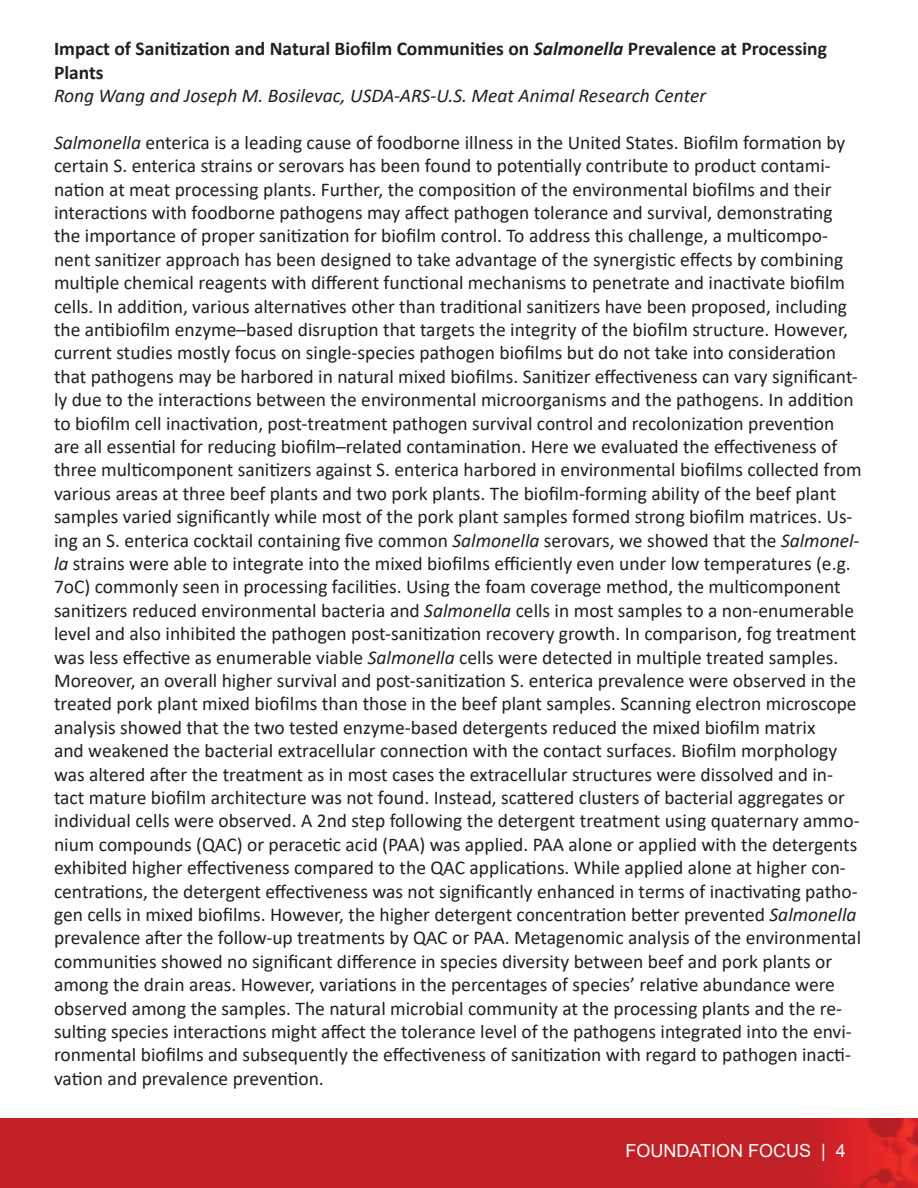
<style>
.page{position:relative;width:918px;height:1188px;background:#fff}
.page>*{position:absolute;margin:0;border:0;box-sizing:border-box;transform-origin:0 0}
.t1{font:19.5px/23.4px "Calibri";color:#231f20}
.t2{font:700 19.5px/23.4px "Calibri";color:#231f20}
.t3{font:italic 19.5px "Calibri";color:#231f20}
.t4{font:18px "Arial";color:#fff}
.s1{font-style:italic}
</style>
<div class="page">
<img style="left:0;top:1119px;width:918px;height:69px">
<p class="t2" style="left:54px;top:37px;width:774px">Impact of Sanitization and Natural Biofilm Communities on <span class="s1">Salmonella</span> Prevalence at Processing<br>Plants</p>
<p class="t3" style="left:54px;top:82px;width:654px">Rong Wang and Joseph M. Bosilevac, USDA-ARS-U.S. Meat Animal Research Center</p>
<p class="t1" style="left:54px;top:130px;width:809px"><span class="s1">Salmonella</span> enterica is a leading cause of foodborne illness in the United States. Biofilm formation by certain S. enterica strains or serovars has been found to potentially contribute to product contami&shy;nation at meat processing plants. Further, the composition of the environmental biofilms and their interactions with foodborne pathogens may affect pathogen tolerance and survival, demonstrating the importance of proper sanitization for biofilm control. To address this challenge, a multicompo&shy;nent sanitizer approach has been designed to take advantage of the synergistic effects by combining multiple chemical reagents with different functional mechanisms to penetrate and inactivate biofilm cells. In addition, various alternatives other than traditional sanitizers have been proposed, including the antibiofilm enzyme–based disruption that targets the integrity of the biofilm structure. However, current studies mostly focus on single-species pathogen biofilms but do not take into consideration that pathogens may be harbored in natural mixed biofilms. Sanitizer effectiveness can vary significant&shy;ly due to the interactions between the environmental microorganisms and the pathogens. In addition to biofilm cell inactivation, post-treatment pathogen survival control and recolonization prevention are all essential for reducing biofilm–related contamination. Here we evaluated the effectiveness of three multicomponent sanitizers against S. enterica harbored in environmental biofilms collected from various areas at three beef plants and two pork plants. The biofilm-forming ability of the beef plant samples varied significantly while most of the pork plant samples formed strong biofilm matrices. Us&shy;ing an S. enterica cocktail containing five common <span class="s1">Salmonella</span> serovars, we showed that the <span class="s1">Salmonel&shy;la</span> strains were able to integrate into the mixed biofilms efficiently even under low temperatures (e.g.<br>7oC) commonly seen in processing facilities. Using the foam coverage method, the multicomponent sanitizers reduced environmental bacteria and <span class="s1">Salmonella</span> cells in most samples to a non-enumerable level and also inhibited the pathogen post-sanitization recovery growth. In comparison, fog treatment was less effective as enumerable viable <span class="s1">Salmonella</span> cells were detected in multiple treated samples.<br>Moreover, an overall higher survival and post-sanitization S. enterica prevalence were observed in the treated pork plant mixed biofilms than those in the beef plant samples. Scanning electron microscope analysis showed that the two tested enzyme-based detergents reduced the mixed biofilm matrix<br>and weakened the bacterial extracellular connection with the contact surfaces. Biofilm morphology was altered after the treatment as in most cases the extracellular structures were dissolved and in&shy;tact mature biofilm architecture was not found. Instead, scattered clusters of bacterial aggregates or individual cells were observed. A 2nd step following the detergent treatment using quaternary ammo&shy;nium compounds (QAC) or peracetic acid (PAA) was applied. PAA alone or applied with the detergents exhibited higher effectiveness compared to the QAC applications. While applied alone at higher con&shy;centrations, the detergent effectiveness was not significantly enhanced in terms of inactivating patho&shy;gen cells in mixed biofilms. However, the higher detergent concentration better prevented <span class="s1">Salmonella </span>prevalence after the follow-up treatments by QAC or PAA. Metagenomic analysis of the environmental communities showed no significant difference in species diversity between beef and pork plants or among the drain areas. However, variations in the percentages of species’ relative abundance were observed among the samples. The natural microbial community at the processing plants and the re&shy;sulting species interactions might affect the tolerance level of the pathogens integrated into the envi&shy;ronmental biofilms and subsequently the effectiveness of sanitization with regard to pathogen inacti&shy;vation and prevalence prevention.</p>
<p class="t4" style="left:625px;top:1138px;width:222px">FOUNDATION FOCUS | 4</p>
</div>
